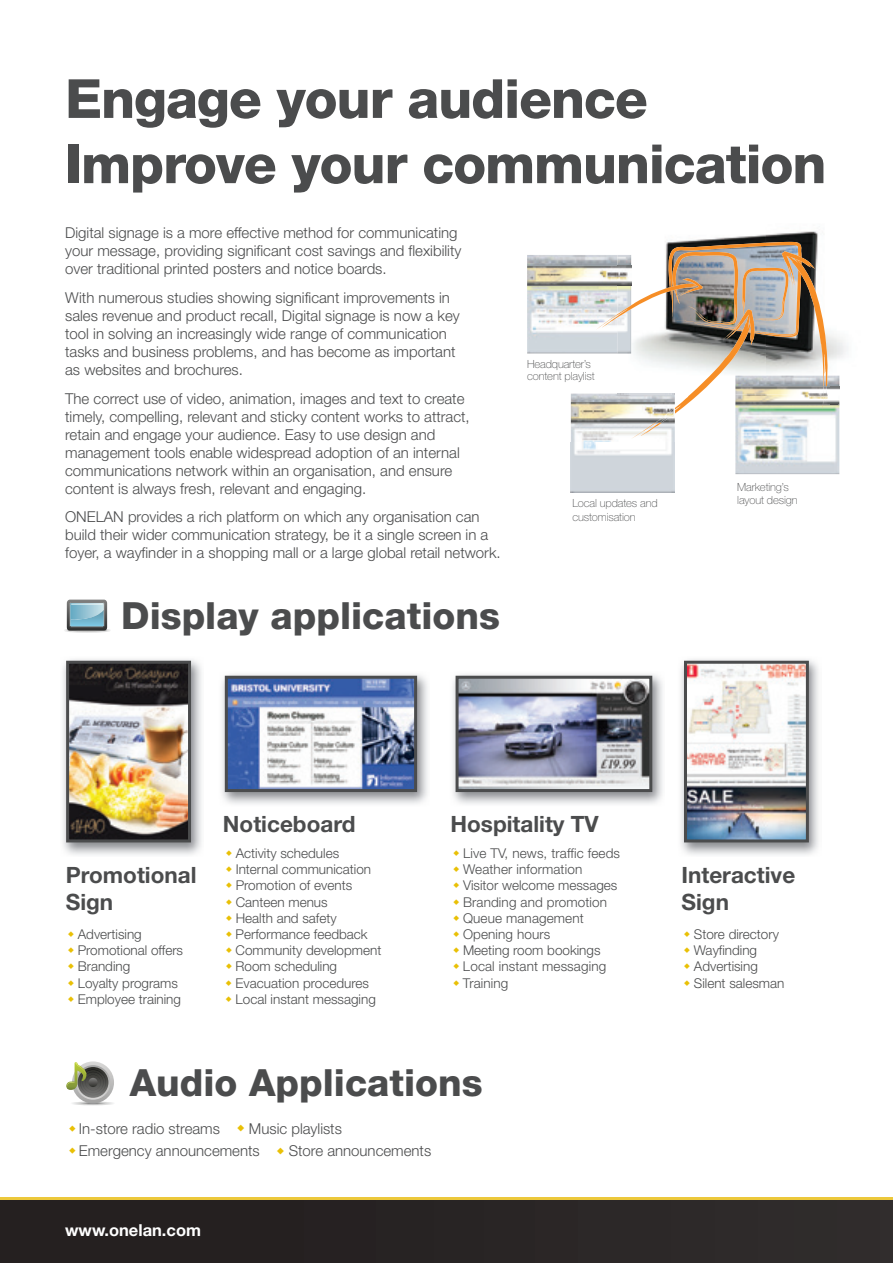
<style>
.page{position:relative;width:893px;height:1263px;background:#fff}
.page>*{position:absolute;margin:0;border:0;box-sizing:border-box;transform-origin:0 0}
.t1{font:800 54px/65.2px "Helvetica Neue";letter-spacing:-.02em;color:#4b4c4d}
.t2{font:800 37.5px "Helvetica Neue";color:#4b4c4d}
.t3{font:700 22.5px/27px "Helvetica Neue";color:#4b4c4d}
.t4{font:700 16.5px "Helvetica Neue";color:#fff}
.t5{font:300 15px/18px "Helvetica Neue";color:#4b4c4d}
.t6{font:300 13.5px/16.2px "Helvetica Neue";color:#4b4c4d}
.t7{font:100 11.25px/13.5px "Helvetica Neue";letter-spacing:-.01em;color:#4b4c4d}
.s1{color:#e9c005}
</style>
<div class="page">
<div style="left:0;top:1197px;width:893px;height:66px;background:#282424"></div>
<hr style="left:0;top:1197px;width:893px;height:3px;background:#ecc83b">
<img style="left:222px;top:674px;width:206px;height:130px">
<img style="left:229px;top:680px;width:184px;height:108px">
<div style="left:225px;top:676px;width:192px;height:116px;border:3px solid #4b4c4d"></div>
<img style="left:453px;top:674px;width:210px;height:130px">
<img style="left:460px;top:680px;width:188px;height:108px">
<div style="left:456px;top:676px;width:196px;height:116px;border:3px solid #4b4c4d"></div>
<img style="left:63px;top:659px;width:139px;height:196px">
<img style="left:70px;top:665px;width:117px;height:173px">
<div style="left:66px;top:661px;width:125px;height:181px;border:3px solid #4b4c4d"></div>
<img style="left:681px;top:659px;width:138px;height:196px">
<img style="left:688px;top:665px;width:117px;height:173px">
<div style="left:684px;top:661px;width:125px;height:181px;border:3px solid #4b4c4d"></div>
<svg style="left:71px;top:1101px;width:43px;height:4px"></svg>
<hr style="left:72px;top:1102px;width:41px;height:3px;background:#f5f6f6;border-radius:50%">
<hr style="left:73px;top:1102px;width:40px;height:3px;background:#f1f3f3;border-radius:50%">
<hr style="left:74px;top:1102px;width:38px;height:3px;background:#edeeee;border-radius:50%">
<hr style="left:75px;top:1102px;width:36px;height:3px;background:#eae9e9;border-radius:50%">
<hr style="left:75px;top:1102px;width:35px;height:3px;background:#e7e7e6;border-radius:50%">
<hr style="left:76px;top:1102px;width:33px;height:3px;background:#e3e3e2;border-radius:50%">
<hr style="left:77px;top:1102px;width:32px;height:2px;background:#e1e1e1;border-radius:50%">
<hr style="left:78px;top:1102px;width:30px;height:2px;background:#dcdcdc;border-radius:50%">
<hr style="left:79px;top:1102px;width:28px;height:2px;background:#d8d8d8;border-radius:50%">
<hr style="left:80px;top:1102px;width:26px;height:2px;background:#d4d3d3;border-radius:50%">
<svg style="left:80px;top:1103px;width:25px;height:1px"></svg>
<svg style="left:72px;top:1061px;width:42px;height:42px"></svg>
<svg style="left:76px;top:1065px;width:34px;height:35px"></svg>
<svg style="left:78px;top:1067px;width:30px;height:31px"></svg>
<svg style="left:66px;top:1062px;width:40px;height:33px"></svg>
<svg style="left:64px;top:600px;width:46px;height:33px;background:#91adb7"></svg>
<img style="left:673px;top:234px;width:93px;height:8px">
<img style="left:766px;top:231px;width:82px;height:159px">
<img style="left:527px;top:255px;width:69px;height:98px">
<img style="left:571px;top:394px;width:104px;height:98px">
<img style="left:735px;top:439px;width:104px;height:35px">
<img style="left:527px;top:266px;width:69px;height:20px">
<img style="left:571px;top:402px;width:25px;height:21px">
<img style="left:596px;top:242px;width:243px;height:197px">
<h1 class="t1" style="left:65px;top:66px;width:763px">Engage your audience<br>Improve your communication</h1>
<p class="t5" style="left:65px;top:224px;width:398px">Digital signage is a more effective method for communicating your message, providing significant cost savings and flexibility over traditional printed posters and notice boards.</p>
<p class="t5" style="left:65px;top:288px;width:396px">With numerous studies showing significant improvements in sales revenue and product recall, Digital signage is now a key tool in solving an increasingly wide range of communication tasks and business problems, and has become as important as websites and brochures.</p>
<p class="t5" style="left:65px;top:389px;width:406px">The correct use of video, animation, images and text to create timely, compelling, relevant and sticky content works to attract, retain and engage your audience. Easy to use design and management tools enable widespread adoption of an internal communications network within an organisation, and ensure content is always fresh, relevant and engaging.</p>
<p class="t5" style="left:65px;top:508px;width:437px">ONELAN provides a rich platform on which any organisation can build their wider communication strategy, be it a single screen in a foyer, a wayfinder in a shopping mall or a large global retail network.</p>
<h2 class="t2" style="left:121px;top:593px;width:380px">Display applications</h2>
<p class="t7" style="left:527px;top:357px;width:69px;line-height:12.6px">Headquarter’s content playlist</p>
<p class="t7" style="left:572px;top:496px;width:87px">Local updates and customisation</p>
<p class="t7" style="left:737px;top:480px;width:62px">Marketing’s layout design</p>
<h3 class="t3" style="left:66px;top:861px;width:132px">Promotional<br>Sign</h3>
<p class="t6" style="left:78px;top:926px;width:107px">Advertising<br>Promotional offers<br>Branding<br>Loyalty programs<br>Employee training</p>
<h3 class="t3" style="left:223px;top:810px;width:134px">Noticeboard</h3>
<h3 class="t3" style="left:451px;top:810px;width:150px">Hospitality TV</h3>
<p class="t6" style="left:236px;top:845px;width:147px">Activity schedules<br>Internal communication<br>Promotion of events<br>Canteen menus<br>Health and safety<br>Performance feedback<br>Community development<br>Room scheduling<br>Evacuation procedures<br>Local instant messaging</p>
<p class="t6" style="left:463px;top:845px;width:159px">Live TV, news, traffic feeds<br>Weather information<br>Visitor welcome messages<br>Branding and promotion<br>Queue management<br>Opening hours<br>Meeting room bookings<br>Local instant messaging<br>Training</p>
<h2 class="t2" style="left:130px;top:1060px;width:354px">Audio Applications</h2>
<p class="t5" style="left:79px;top:1117px;width:354px;line-height:22.2px">In-store radio streams <span class="s1">◆</span> Music playlists<br>Emergency announcements <span class="s1">◆</span> Store announcements</p>
<p class="t4" style="left:65px;top:1220px;width:137px">www.onelan.com</p>
<h3 class="t3" style="left:681px;top:861px;width:115px">Interactive<br>Sign</h3>
<p class="t6" style="left:694px;top:926px;width:92px">Store directory<br>Wayfinding<br>Advertising<br>Silent salesman</p>
</div>
